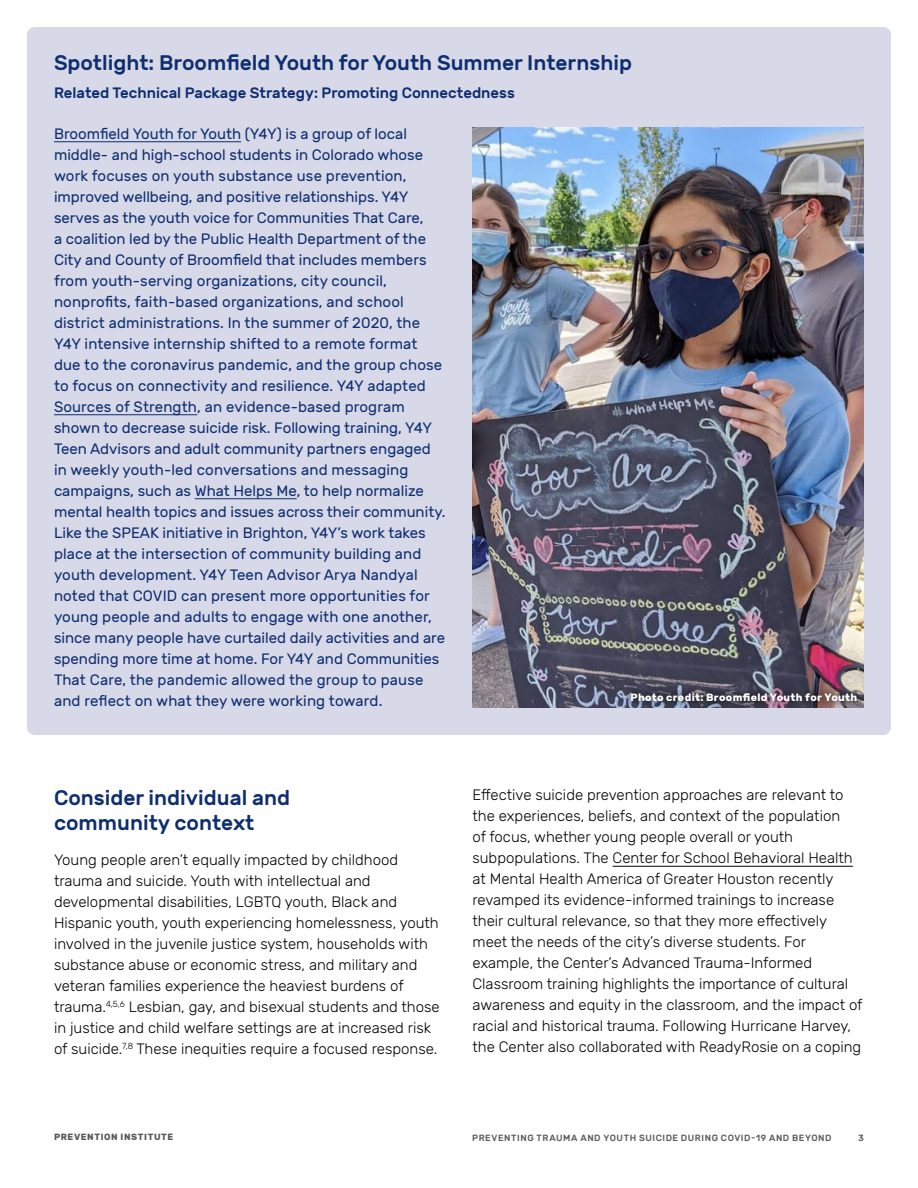
<style>
.page{position:relative;width:918px;height:1188px;background:#fff}
.page>*{position:absolute;margin:0;border:0;box-sizing:border-box;transform-origin:0 0}
.t1{font:500 21px/25.5px "Rubik";color:#0e2e6f}
.t2{font:15px/21px "Rubik";color:#0e2e6f}
.t3{font:300 15px/21px "Rubik";color:#000}
.t4{font:500 15px "Rubik";color:#0e2e6f}
.t5{font:700 10.5px "Rubik";letter-spacing:.03em;color:#fff}
.t6{font:500 9px "Rubik";letter-spacing:.065em;color:#58595b}
.t7{font:700 9px "Rubik";letter-spacing:.065em;color:#58595b}
</style>
<div class="page">
<hr style="left:613px;top:866px;width:240px;height:1px;background:#000">
<div style="left:27px;top:27px;width:864px;height:708px;background:#d7d9e8;border-radius:8px"></div>
<hr style="left:54px;top:141px;width:187px;height:1px;background:#0e2e6f">
<hr style="left:54px;top:414px;width:143px;height:1px;background:#0e2e6f">
<hr style="left:195px;top:498px;width:102px;height:1px;background:#0e2e6f">
<img style="left:472px;top:127px;width:392px;height:581px">
<div style="left:624px;top:686px;width:240px;height:22px;background:#000;opacity:.75"></div>
<h1 class="t1" style="left:54px;top:50px;width:580px">Spotlight: Broomfield Youth for Youth Summer Internship</h1>
<p class="t4" style="left:54px;top:84px;width:462px">Related Technical Package Strategy: Promoting Connectedness</p>
<p class="t2" style="left:54px;top:124px;width:393px">Broomfield Youth for Youth (Y4Y) is a group of local middle- and high-school students in Colorado whose work focuses on youth substance use prevention, improved wellbeing, and positive relationships. Y4Y serves as the youth voice for Communities That Care,<br>a coalition led by the Public Health Department of the City and County of Broomfield that includes members from youth-serving organizations, city council, nonprofits, faith-based organizations, and school district administrations. In the summer of 2020, the Y4Y intensive internship shifted to a remote format due to the coronavirus pandemic, and the group chose to focus on connectivity and resilience. Y4Y adapted Sources of Strength, an evidence-based program shown to decrease suicide risk. Following training, Y4Y Teen Advisors and adult community partners engaged in weekly youth-led conversations and messaging campaigns, such as What Helps Me, to help normalize mental health topics and issues across their community.<br>Like the SPEAK initiative in Brighton, Y4Y’s work takes place at the intersection of community building and youth development. Y4Y Teen Advisor Arya Nandyal noted that COVID can present more opportunities for young people and adults to engage with one another, since many people have curtailed daily activities and are spending more time at home. For Y4Y and Communities That Care, the pandemic allowed the group to pause and reflect on what they were working toward.</p>
<p class="t5" style="left:631px;top:691px;width:228px">Photo credit: Broomfield Youth for Youth</p>
<h1 class="t1" style="left:54px;top:785px;width:238px">Consider individual and community context</h1>
<p class="t3" style="left:54px;top:849px;width:387px">Young people aren’t equally impacted by childhood trauma and suicide. Youth with intellectual and developmental disabilities, LGBTQ youth, Black and Hispanic youth, youth experiencing homelessness, youth involved in the juvenile justice system, households with substance abuse or economic stress, and military and veteran families experience the heaviest burdens of trauma.<sup>4,5,6</sup> Lesbian, gay, and bisexual students and those in justice and child welfare settings are at increased risk of suicide.<sup>7,8</sup> These inequities require a focused response.</p>
<p class="t3" style="left:472px;top:785px;width:392px">Effective suicide prevention approaches are relevant to the experiences, beliefs, and context of the population<br>of focus, whether young people overall or youth subpopulations. The Center for School Behavioral Health at Mental Health America of Greater Houston recently revamped its evidence-informed trainings to increase their cultural relevance, so that they more effectively meet the needs of the city’s diverse students. For example, the Center’s Advanced Trauma-Informed Classroom training highlights the importance of cultural awareness and equity in the classroom, and the impact of racial and historical trauma. Following Hurricane Harvey, the Center also collaborated with ReadyRosie on a coping</p>
<p class="t7" style="left:54px;top:1132px;width:121px">PREVENTION INSTITUTE</p>
<p class="t6" style="left:472px;top:1133px;width:361px">PREVENTING TRAUMA AND YOUTH SUICIDE DURING COVID-19 AND BEYOND</p>
<p class="t6" style="left:858px;top:1133px;width:7px">3</p>
</div>
